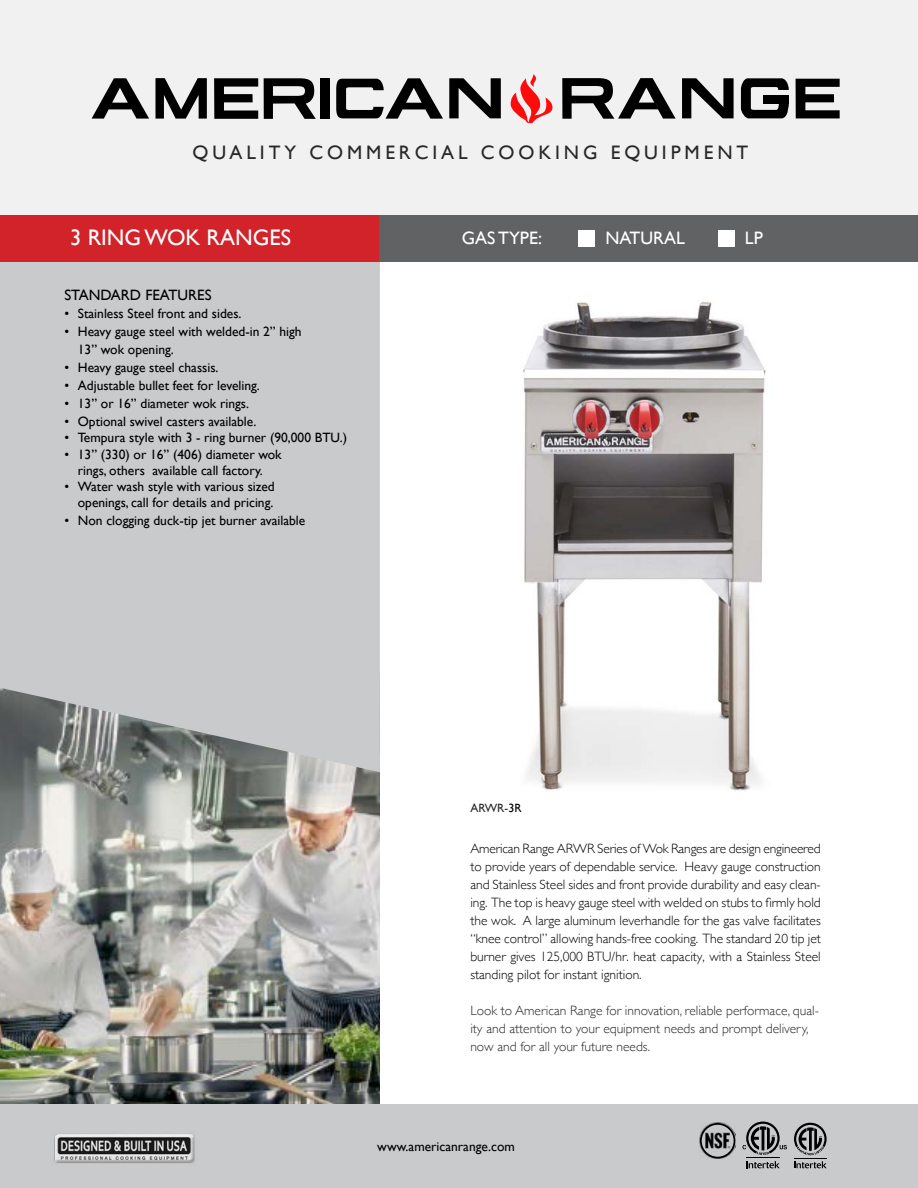
<style>
.page{position:relative;width:918px;height:1188px;background:#fff}
.page>*{position:absolute;margin:0;border:0;box-sizing:border-box;transform-origin:0 0}
.t1{font:22.5px "Gill Sans";color:#fff}
.t2{font:19.5px "Gill Sans";letter-spacing:.2em;color:#292829}
.t3{font:18px "Gill Sans";color:#fff}
.t4{font:15px "Gill Sans";color:#000}
.t5{font:300 13.5px/18px "Gill Sans";color:#000;text-align:justify}
.t6{font:13.5px/16.2px "Gill Sans";color:#000}
.t7{font:300 13.5px/18px "Gill Sans";color:#292829}
.t8{font:12px "Gill Sans";color:#292829}
.s1{color:#000}
</style>
<div class="page">
<img style="left:0;top:772px;width:380px;height:332px">
<svg style="left:0;top:261px;width:380px;height:511px;background:#c2c3c4"></svg>
<div style="left:0;top:215px;width:380px;height:46px;background:#d2232a"></div>
<div style="left:0;top:0;width:918px;height:215px;background:#f1f1f2"></div>
<div style="left:0;top:1105px;width:918px;height:83px;background:#c9cacc"></div>
<svg style="left:746px;top:1161px;width:34px;height:7px"></svg>
<hr style="left:746px;top:1157px;width:34px;height:1px;background:#000">
<svg style="left:742px;top:1122px;width:45px;height:33px"></svg>
<svg style="left:794px;top:1123px;width:33px;height:45px"></svg>
<img style="left:700px;top:1123px;width:35px;height:35px">
<div style="left:700px;top:1123px;width:35px;height:35px;border:2px solid #000;border-radius:50%"></div>
<img style="left:54px;top:1134px;width:141px;height:30px">
<svg style="left:682px;top:78px;width:52px;height:40px"></svg>
<svg style="left:264px;top:78px;width:52px;height:41px"></svg>
<div style="left:320px;top:78px;width:9px;height:41px;background:#000"></div>
<svg style="left:156px;top:78px;width:51px;height:41px"></svg>
<svg style="left:796px;top:79px;width:44px;height:39px"></svg>
<svg style="left:449px;top:78px;width:52px;height:40px"></svg>
<svg style="left:214px;top:78px;width:44px;height:41px"></svg>
<svg style="left:92px;top:78px;width:57px;height:41px"></svg>
<svg style="left:562px;top:78px;width:114px;height:41px"></svg>
<svg style="left:336px;top:78px;width:107px;height:41px"></svg>
<svg style="left:741px;top:78px;width:48px;height:40px"></svg>
<div style="left:764px;top:95px;width:25px;height:9px;background:#000"></div>
<svg style="left:510px;top:74px;width:43px;height:49px"></svg>
<div style="left:380px;top:215px;width:538px;height:46px;background:#616264"></div>
<div style="left:578px;top:230px;width:16px;height:16px;background:#fff"></div>
<div style="left:719px;top:230px;width:16px;height:16px;background:#fff"></div>
<img style="left:523px;top:300px;width:243px;height:491px">
<h2 class="t2" style="left:192px;top:141px;width:557px">QUALITY COMMERCIAL COOKING EQUIPMENT</h2>
<h1 class="t1" style="left:70px;top:225px;width:222px">3 RING WOK RANGES</h1>
<h3 class="t3" style="left:462px;top:227px;width:82px">GAS TYPE:</h3>
<h3 class="t3" style="left:605px;top:227px;width:81px">NATURAL</h3>
<h3 class="t3" style="left:745px;top:227px;width:19px">LP</h3>
<p class="t4" style="left:64px;top:286px;width:149px">STANDARD FEATURES</p>
<p class="t6" style="left:64px;top:305px;width:179px">• Stainless Steel front and sides.</p>
<p class="t6" style="left:78px;top:323px;width:225px;line-height:18px;text-indent:-14px">• Heavy gauge steel with welded-in 2” high<br>13” wok opening.</p>
<p class="t6" style="left:64px;top:359px;width:156px">• Heavy gauge steel chassis.</p>
<p class="t6" style="left:64px;top:377px;width:197px">• Adjustable bullet feet for leveling.</p>
<p class="t6" style="left:64px;top:395px;width:186px">• 13” or 16” diameter wok rings.</p>
<p class="t6" style="left:64px;top:413px;width:194px">• Optional swivel casters available.</p>
<p class="t6" style="left:64px;top:430px;width:284px">• Tempura style with 3 - ring burner (90,000 BTU.)</p>
<p class="t6" style="left:64px;top:446px;width:219px;text-align:center">• 13” (330) or 16” (406) diameter wok rings, others available call factory.</p>
<p class="t6" style="left:64px;top:478px;width:212px;text-align:right">• Water wash style with various sized openings, call for details and pricing.</p>
<p class="t6" style="left:64px;top:512px;width:243px">• Non clogging duck-tip jet burner available</p>
<p class="t8" style="left:470px;top:801px;width:53px">ARWR-<span class="s1">3R</span></p>
<p class="t5" style="left:470px;top:839px;width:352px">American Range ARWR Series of Wok Ranges are design engineered to provide years of dependable service. Heavy gauge construction and Stainless Steel sides and front provide durability and easy clean&shy;ing. The top is heavy gauge steel with welded on stubs to firmly hold the wok. A large aluminum leverhandle for the gas valve facilitates “knee control” allowing hands-free cooking. The standard 20 tip jet burner gives 125,000 BTU/hr. heat capacity, with a Stainless Steel standing pilot for instant ignition.</p>
<p class="t7" style="left:470px;top:1001px;width:350px">Look to American Range for innovation, reliable performace, qual&shy;ity and attention to your equipment needs and prompt delivery, now and for all your future needs.</p>
<p class="t6" style="left:377px;top:1138px;width:139px">www.americanrange.com</p>
</div>
